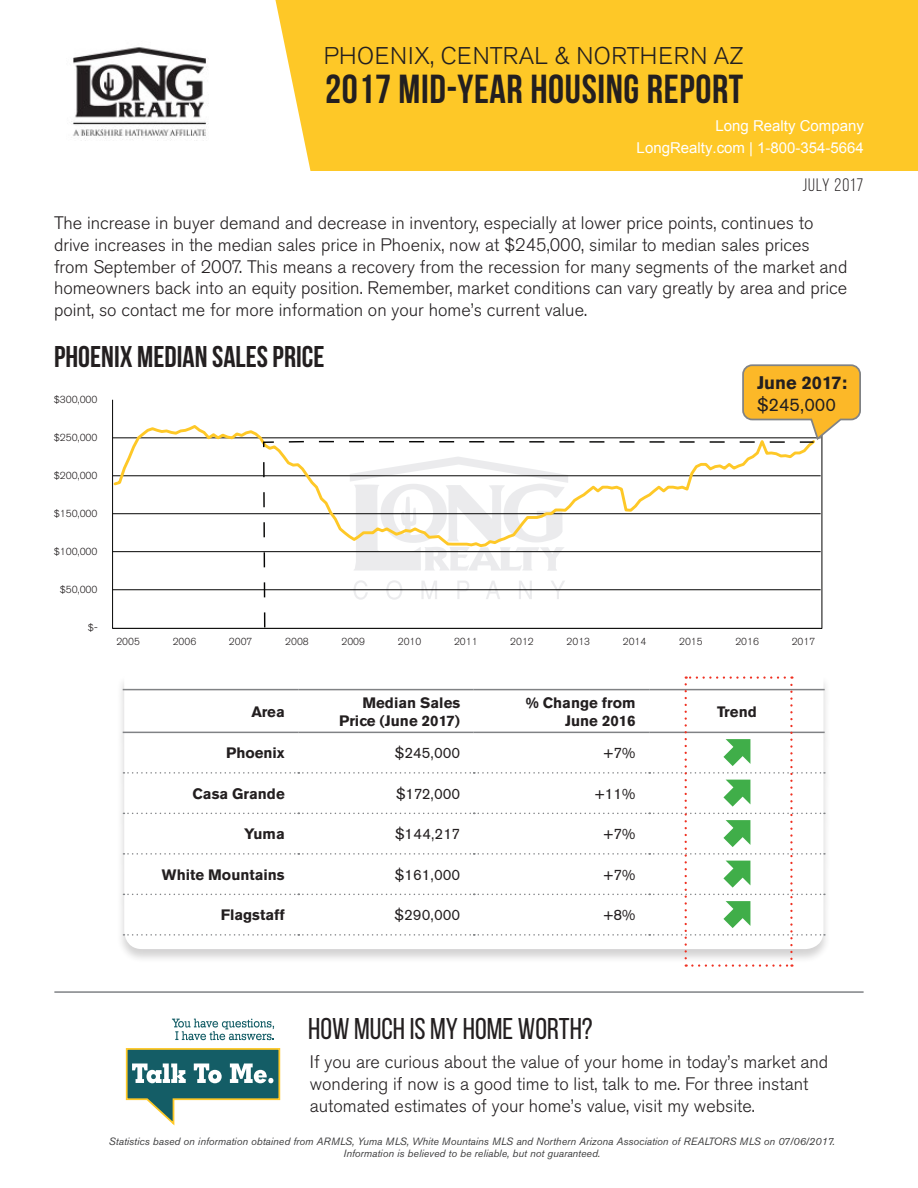
<style>
.page{position:relative;width:918px;height:1188px;background:#fff}
.page>*{position:absolute;margin:0;border:0;box-sizing:border-box;transform-origin:0 0}
.t1{font:700 40.5px "Bebas Neue";letter-spacing:.015em;color:#231f20}
.t2{font:700 30px "Bebas Neue";color:#231f20}
.t3{font:30px "Bebas Neue";color:#231f20}
.t4{font:300 24px "Akzidenz Grotesk BE";letter-spacing:.02em;color:#231f20}
.t5{font:700 18.15px "Akzidenz Grotesk BE";color:#231f20}
.t6{font:18.15px "Akzidenz Grotesk BE";color:#231f20}
.t7{font:300 18px/21.6px "Akzidenz Grotesk BE";color:#231f20}
.t8{font:18px "Bebas Neue";letter-spacing:.06em;color:#231f20}
.t9{font:700 15px/18px "Akzidenz Grotesk BE";color:#231f20;text-align:right}
.t10{font:15px "Akzidenz Grotesk BE";color:#231f20}
.t11{font:15px/22.5px "Arial";color:#fff;text-align:right}
.t12{font:italic 10.5px/12px "Akzidenz Grotesk BE";color:#3e3e3f;text-align:center}
.t13{font:300 10.05px "Akzidenz Grotesk BE";color:#231f20}
</style>
<div class="page">
<div style="left:275px;top:0;width:643px;height:171px;background:#fec827"></div>
<div style="left:116px;top:674px;width:716px;height:290px;background:#231f20;opacity:.2"></div>
<svg style="left:123px;top:676px;width:702px;height:291px"></svg>
<hr style="left:54px;top:991px;width:810px;height:2px;background:#808285">
<svg style="left:172px;top:1019px;width:102px;height:21px"></svg>
<svg style="left:125px;top:1048px;width:156px;height:78px"></svg>
<hr style="left:113px;top:476px;width:708px;height:1px;background:#050504">
<hr style="left:113px;top:513px;width:708px;height:1px;background:#050504">
<hr style="left:113px;top:551px;width:708px;height:1px;background:#050504">
<hr style="left:113px;top:589px;width:708px;height:1px;background:#050504">
<svg style="left:114px;top:425px;width:704px;height:90px"></svg>
<svg style="left:262px;top:441px;width:553px;height:188px"></svg>
<svg style="left:741px;top:364px;width:120px;height:78px"></svg>
<img style="left:71px;top:47px;width:136px;height:94px">
<h3 class="t4" style="left:324px;top:43px;width:421px">PHOENIX, CENTRAL &amp; NORTHERN AZ</h3>
<h1 class="t1" style="left:325px;top:67px;width:420px">2017 MID-YEAR HOUSING REPORT</h1>
<p class="t11" style="left:637px;top:114px;width:229px">Long-Realty-Company<br>LongRealty.com-|-1-800-354-5664</p>
<p class="t8" style="left:803px;top:175px;width:62px">July 2017</p>
<p class="t7" style="left:54px;top:213px;width:795px">The increase in buyer demand and decrease in inventory, especially at lower price points, continues to drive increases in the median sales price in Phoenix, now at $245,000, similar to median sales prices from September of 2007. This means a recovery from the recession for many segments of the market and homeowners back into an equity position. Remember, market conditions can vary greatly by area and price point, so contact me for more information on your home’s current value.</p>
<h2 class="t2" style="left:54px;top:340px;width:272px">PHOENIX MEDIAN SALES PRICE</h2>
<p class="t13" style="left:54px;top:394px;width:45px">$300,000</p>
<p class="t13" style="left:54px;top:432px;width:45px">$250,000</p>
<p class="t13" style="left:54px;top:470px;width:45px">$200,000</p>
<p class="t13" style="left:54px;top:508px;width:45px">$150,000</p>
<p class="t13" style="left:54px;top:546px;width:45px">$100,000</p>
<p class="t13" style="left:60px;top:584px;width:39px">$50,000</p>
<p class="t13" style="left:88px;top:622px;width:11px">$-</p>
<p class="t5" style="left:757px;top:372px;width:91px">June 2017:</p>
<p class="t6" style="left:757px;top:394px;width:80px">$245,000</p>
<p class="t13" style="left:116px;top:636px;width:25px">2005</p>
<p class="t13" style="left:173px;top:636px;width:25px">2006</p>
<p class="t13" style="left:229px;top:636px;width:25px">2007</p>
<p class="t13" style="left:285px;top:636px;width:25px">2008</p>
<p class="t13" style="left:342px;top:636px;width:25px">2009</p>
<p class="t13" style="left:398px;top:636px;width:25px">2010</p>
<p class="t13" style="left:454px;top:636px;width:25px">2011</p>
<p class="t13" style="left:510px;top:636px;width:25px">2012</p>
<p class="t13" style="left:567px;top:636px;width:25px">2013</p>
<p class="t13" style="left:623px;top:636px;width:25px">2014</p>
<p class="t13" style="left:679px;top:636px;width:25px">2015</p>
<p class="t13" style="left:735px;top:636px;width:25px">2016</p>
<p class="t13" style="left:792px;top:636px;width:25px">2017</p>
<p class="t9" style="left:251px;top:703px;width:35px">Area</p>
<p class="t9" style="left:339px;top:694px;width:122px">Median Sales<br>Price (June 2017)</p>
<p class="t9" style="left:526px;top:694px;width:111px">% Change from<br>June 2016</p>
<p class="t9" style="left:717px;top:703px;width:41px">Trend</p>
<p class="t9" style="left:226px;top:744px;width:60px">Phoenix</p>
<p class="t10" style="left:395px;top:744px;width:67px">$245,000</p>
<p class="t10" style="left:604px;top:744px;width:34px">+7%</p>
<p class="t9" style="left:193px;top:785px;width:94px">Casa Grande</p>
<p class="t10" style="left:396px;top:785px;width:66px">$172,000</p>
<p class="t10" style="left:595px;top:785px;width:42px">+11%</p>
<p class="t9" style="left:244px;top:825px;width:42px">Yuma</p>
<p class="t10" style="left:395px;top:825px;width:66px">$144,217</p>
<p class="t10" style="left:604px;top:825px;width:34px">+7%</p>
<p class="t9" style="left:162px;top:866px;width:124px">White Mountains</p>
<p class="t10" style="left:395px;top:866px;width:67px">$161,000</p>
<p class="t10" style="left:604px;top:866px;width:34px">+7%</p>
<p class="t9" style="left:221px;top:906px;width:66px">Flagstaff</p>
<p class="t10" style="left:395px;top:906px;width:67px">$290,000</p>
<p class="t10" style="left:604px;top:906px;width:34px">+8%</p>
<h2 class="t3" style="left:308px;top:1013px;width:286px">HOW MUCH IS MY HOME WORTH?</h2>
<p class="t7" style="left:310px;top:1052px;width:520px">If you are curious about the value of your home in today’s market and wondering if now is a good time to list, talk to me. For three instant automated estimates of your home’s value, visit my website.</p>
<p class="t12" style="left:109px;top:1136px;width:728px">Statistics based on information obtained from ARMLS, Yuma MLS, White Mountains MLS and Northern Arizona Association of REALTORS MLS on 07/06/2017.<br>Information is believed to be reliable, but not guaranteed.</p>
</div>
